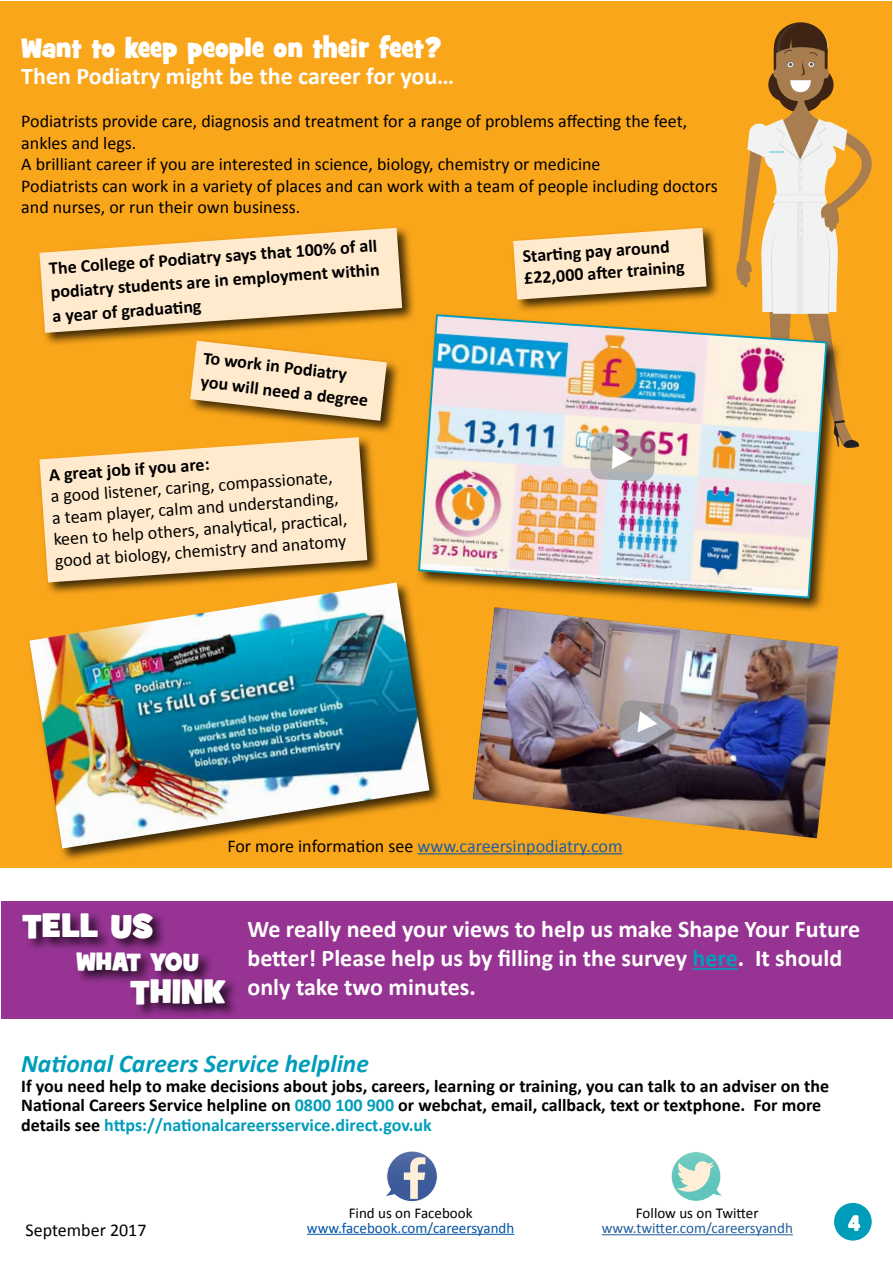
<style>
.page{position:relative;width:893px;height:1263px;background:#fff}
.page>*{position:absolute;margin:0;border:0;box-sizing:border-box;transform-origin:0 0}
.t1{font:34.5px "Grilled Cheese BTN Toasted";color:#fff}
.t2{font:27px "Grilled Cheese BTN Toasted";color:#fff}
.t3{font:italic 700 25.5px "Calibri";color:#009dbb}
.t4{font:25.5px "Grilled Cheese BTN Toasted";color:#fff}
.t5{font:700 24px/28.8px "Calibri";color:#fff}
.t6{font:700 22.5px "Calibri";color:#fff}
.t7{font:18px/21.6px "Calibri";color:#000}
.t8{font:700 18px/24px "Calibri";color:#000}
.t9{font:18px "Calibri";color:#215e9e}
.t10{font:15px "Calibri";color:#000}
.t11{font:15px "Calibri";color:#0054a4}
.t12{font:15px "Calibri";color:#215e9e}
.s1{color:#000}
.s2{color:#009dbb}
</style>
<div class="page">
<div style="left:2px;top:901px;width:891px;height:118px;background:#963393"></div>
<div style="left:1px;top:1px;width:891px;height:866px;background:#faa61a"></div>
<div style="left:834px;top:1203px;width:38px;height:37px;background:#009dbb;border-radius:50%"></div>
<svg style="left:848px;top:1215px;width:13px;height:16px"></svg>
<hr style="left:307px;top:1234px;width:207px;height:1px;background:#0054a4">
<hr style="left:602px;top:1234px;width:191px;height:1px;background:#215e9e">
<hr style="left:692px;top:968px;width:46px;height:2px;background:#009dbb">
<div style="left:21px;top:911px;width:218px;height:108px;background:#000;opacity:.75"></div>
<div style="left:38px;top:226px;width:378px;height:121px;background:#000;opacity:.75"></div>
<svg style="left:39px;top:228px;width:363px;height:105px"></svg>
<svg style="left:386px;top:1151px;width:52px;height:50px"></svg>
<svg style="left:671px;top:1152px;width:51px;height:48px"></svg>
<div style="left:38px;top:435px;width:344px;height:161px;background:#000;opacity:.75"></div>
<svg style="left:39px;top:437px;width:328px;height:143px;background:#f6daaf"></svg>
<div style="left:511px;top:226px;width:209px;height:88px;background:#000;opacity:.75"></div>
<svg style="left:513px;top:228px;width:193px;height:72px;background:#f1d4a8"></svg>
<div style="left:28px;top:580px;width:416px;height:282px;background:#000;opacity:.75"></div>
<img style="left:29px;top:582px;width:400px;height:266px">
<img style="left:473px;top:613px;width:366px;height:225px">
<svg style="left:736px;top:22px;width:136px;height:426px"></svg>
<div style="left:416px;top:312px;width:427px;height:301px;background:#000;opacity:.75"></div>
<img style="left:417px;top:313px;width:411px;height:286px">
<svg style="left:589px;top:433px;width:67px;height:49px;background:#bbb2b6"></svg>
<div style="left:188px;top:339px;width:213px;height:96px;background:#000;opacity:.75"></div>
<svg style="left:190px;top:341px;width:197px;height:80px"></svg>
<svg style="left:617px;top:699px;width:62px;height:47px;background:#a7a2a7"></svg>
<hr style="left:417px;top:853px;width:205px;height:1px;background:#215e9e">
<h2 class="t2" style="left:21px;top:30px;width:422px">Want to keep people on their feet?</h2>
<h3 class="t5" style="left:21px;top:61px;width:435px">Then Podiatry might be the career for you…</h3>
<p class="t7" style="left:21px;top:110px;width:698px">Podiatrists provide care, diagnosis and treatment for a range of problems affecting the feet, ankles and legs.<br>A brilliant career if you are interested in science, biology, chemistry or medicine<br>Podiatrists can work in a variety of places and can work with a team of people including doctors and nurses, or run their own business.</p>
<p class="t8" style="left:48px;top:256px;width:331px;text-align:justify;rotate:-4deg">The College of Podiatry says that 100% of all podiatry students are in employment within a year of graduati ng</p>
<p class="t8" style="left:204px;top:346px;width:170px;rotate:6deg">To work in Podiatry you will need a degree</p>
<p class="t8" style="left:48px;top:463px;width:162px;rotate:-4deg">A great job if you are:</p>
<p class="t7" style="left:50px;top:486px;width:296px;rotate:-4deg">a good listener, caring, compassionate, a team player, calm and understanding, keen to help others, analyti cal, practi cal, good at biology, chemistry and anatomy</p>
<p class="t8" style="left:522px;top:246px;width:162px;line-height:21.6px;rotate:-4deg">Starti ng pay around £22,000 aft er training</p>
<p class="t9" style="left:227px;top:834px;width:397px"><span class="s1">For more information see</span> www.careersinpodiatry.com</p>
<h1 class="t1" style="left:22px;top:903px;width:133px">TELL US</h1>
<h3 class="t4" style="left:76px;top:945px;width:125px">WHAT YOU</h3>
<h1 class="t1" style="left:130px;top:969px;width:97px">THINK</h1>
<h3 class="t5" style="left:248px;top:915px;width:614px">We really need your views to help us make Shape Your Future better! Please help us by filling in the survey <span class="s2">here</span>. It should only take two minutes.</h3>
<h3 class="t3" style="left:21px;top:1048px;width:349px">National Careers Service helpline</h3>
<p class="t8" style="left:21px;top:1076px;width:809px;line-height:19.5px">If you need help to make decisions about jobs, careers, learning or training, you can talk to an adviser on the<br>National Careers Service helpline on <span class="s2">0800 100 900</span> or webchat, email, callback, text or textphone. For more details see <span class="s2">https://nationalcareersservice.direct.gov.uk</span></p>
<p class="t7" style="left:26px;top:1220px;width:123px">September 2017</p>
<p class="t10" style="left:349px;top:1203px;width:125px">Find us on Facebook</p>
<p class="t11" style="left:307px;top:1218px;width:209px">www.facebook.com/careersyandh</p>
<p class="t10" style="left:636px;top:1203px;width:124px">Follow us on Twitter</p>
<p class="t12" style="left:602px;top:1218px;width:193px">www.twitter.com/careersyandh</p>
<p class="t6" style="left:848px;top:1208px;width:13px">4</p>
</div>
